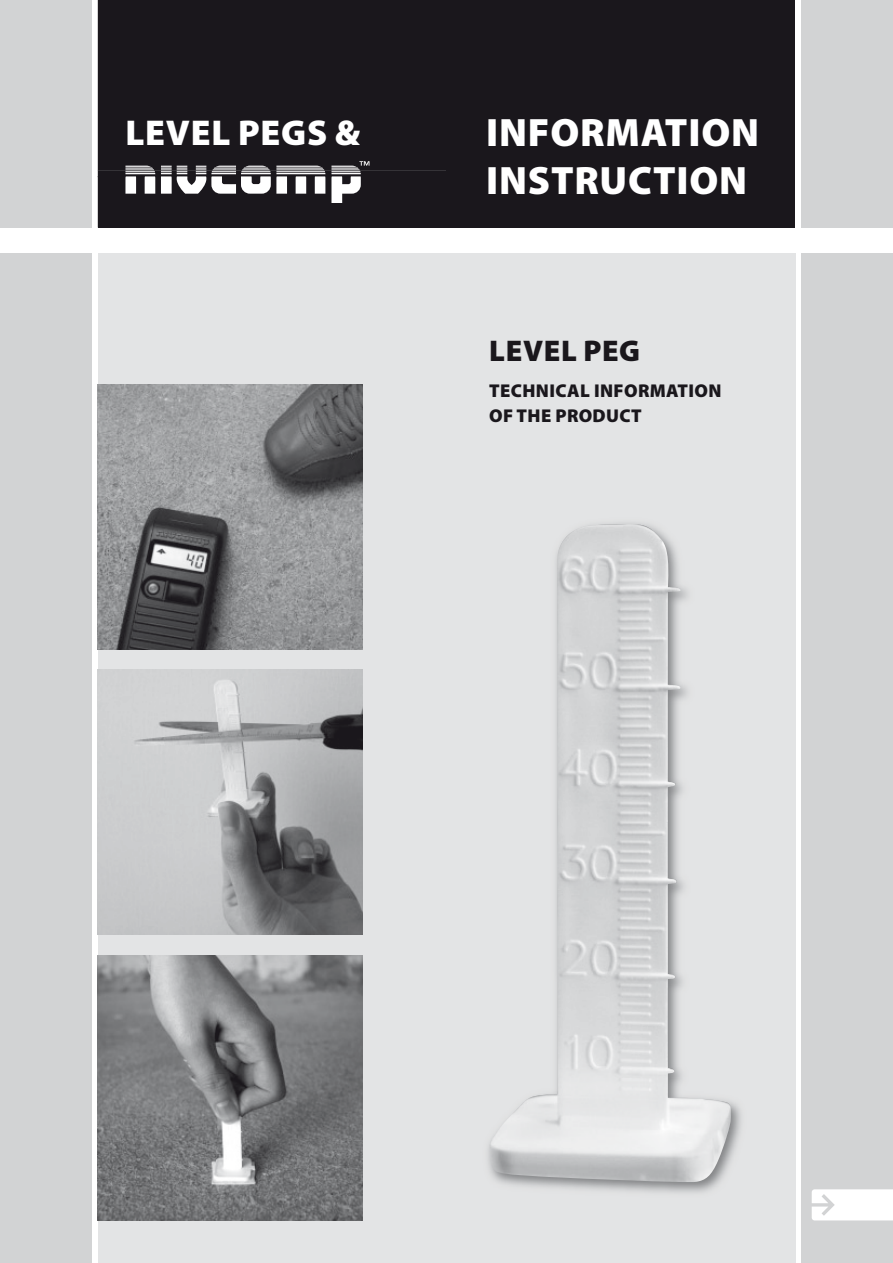
<style>
.page{position:relative;width:893px;height:1263px;background:#fff}
.page>*{position:absolute;margin:0;border:0;box-sizing:border-box;transform-origin:0 0}
.t1{font:900 39.75px/47.7px "Myriad Pro";letter-spacing:.02em;color:#fff}
.t2{font:900 36px "Myriad Pro";letter-spacing:.02em;color:#fff}
.t3{font:900 30px "Myriad Pro";letter-spacing:.02em;color:#1a171c}
.t4{font:900 18.6px/25.5px "Myriad Pro";letter-spacing:.02em;color:#1a171c}
</style>
<div class="page">
<svg style="left:98px;top:171px;width:348px;height:32px"></svg>
<div style="left:98px;top:0;width:348px;height:171px;background:#1a171c"></div>
<div style="left:98px;top:203px;width:348px;height:24px;background:#1a171c"></div>
<div style="left:98px;top:253px;width:697px;height:1010px;background:#e3e4e5"></div>
<div style="left:0;top:0;width:91px;height:227px;background:#d2d3d4"></div>
<div style="left:0;top:253px;width:91px;height:1010px;background:#d2d3d4"></div>
<div style="left:801px;top:0;width:92px;height:227px;background:#d2d3d4"></div>
<div style="left:801px;top:253px;width:92px;height:1010px;background:#d2d3d4"></div>
<div style="left:446px;top:0;width:349px;height:227px;background:#1a171c"></div>
<svg style="left:812px;top:1189px;width:81px;height:31px;background:#fbfbfb"></svg>
<img style="left:488px;top:1102px;width:253px;height:91px">
<img style="left:490px;top:523px;width:242px;height:660px">
<img style="left:98px;top:670px;width:265px;height:265px">
<img style="left:98px;top:955px;width:265px;height:265px">
<img style="left:98px;top:384px;width:265px;height:265px">
<h2 class="t2" style="left:125px;top:109px;width:236px">LEVEL PEGS &amp;</h2>
<h1 class="t1" style="left:486px;top:107px;width:274px">INFORMATION<br>INSTRUCTION</h1>
<h3 class="t3" style="left:489px;top:330px;width:152px">LEVEL PEG</h3>
<p class="t4" style="left:489px;top:377px;width:234px">TECHNICAL INFORMATION<br>OF THE PRODUCT</p>
</div>
